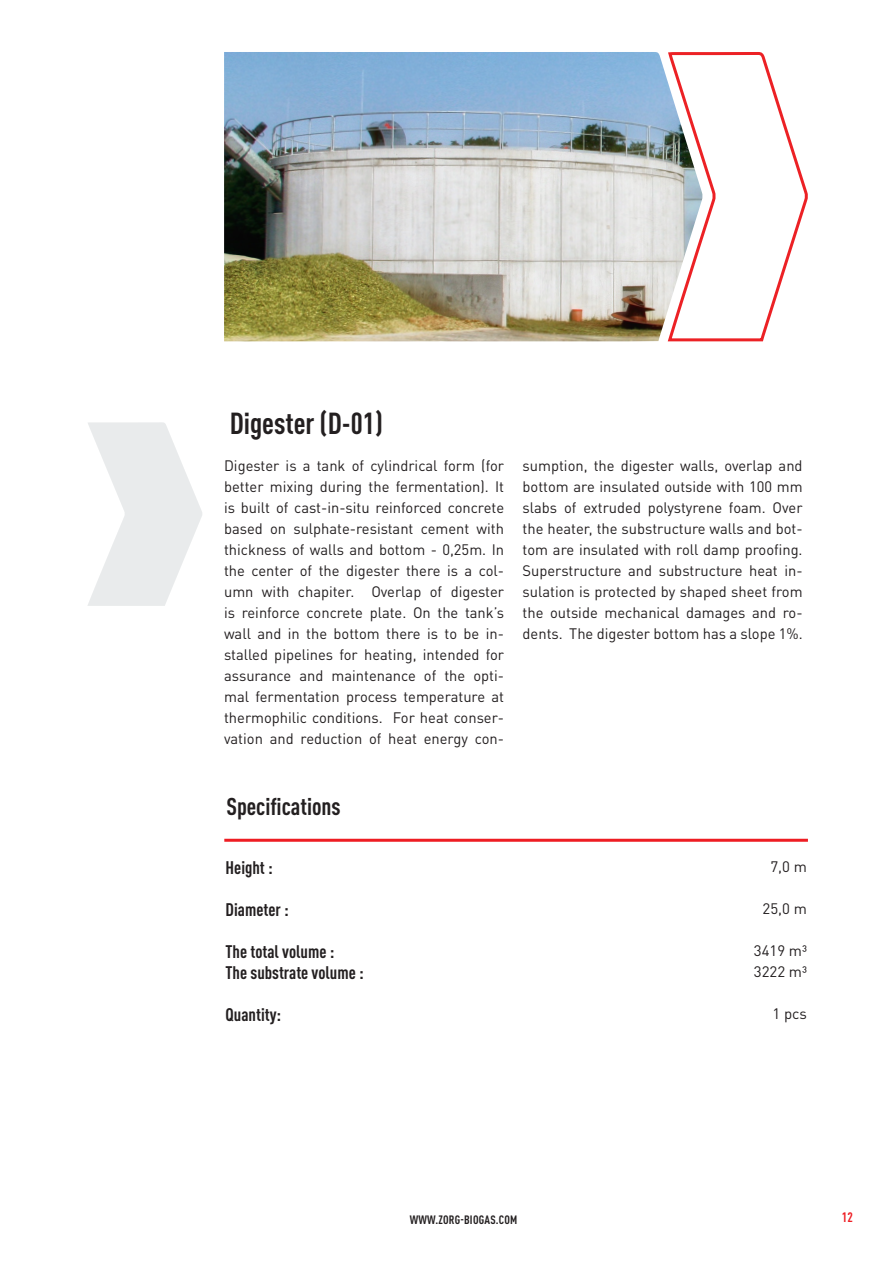
<style>
.page{position:relative;width:893px;height:1263px;background:#fff}
.page>*{position:absolute;margin:0;border:0;box-sizing:border-box;transform-origin:0 0}
.H_big{font:700 condensed 30px "DIN Pro";color:#231f20}
.H_big-2{font:700 condensed 24px "DIN Pro";color:#231f20}
.Тех_хар{font:700 condensed 18px "DIN Pro";color:#231f20}
.Main_text{font:15px/21px "DIN Pro";color:#231f20;text-align:justify}
.t1{font:700 condensed 13.5px "DIN Pro";color:#ee1d23}
.t2{font:700 condensed 12px "DIN Pro";letter-spacing:.02em;color:#231f20}
</style>
<div class="page">
<hr style="left:224px;top:839px;width:584px;height:3px;background:#ee1d23">
<svg style="left:667px;top:52px;width:141px;height:290px"></svg>
<img style="left:224px;top:52px;width:479px;height:289px">
<svg style="left:88px;top:422px;width:114px;height:184px"></svg>
<p class="H_big" style="left:230px;top:400px;width:155px">Digester (D-01)</p>
<p class="Main_text" style="left:224px;top:454px;width:282px">Digester is a tank of cylindrical form (for better mixing during the fermentation). It is built of cast-in-situ reinforced concrete based on sulphate-resistant cement with thickness of walls and bottom - 0,25m. In the center of the digester there is a col&shy;umn with chapiter. Overlap of digester is reinforce concrete plate. On the tank’s wall and in the bottom there is to be in&shy;stalled pipelines for heating, intended for assurance and maintenance of the opti&shy;mal fermentation process temperature at thermophilic conditions. For heat conser&shy;vation and reduction of heat energy con-</p>
<p class="Main_text" style="left:523px;top:454px;width:282px">sumption, the digester walls, overlap and bottom are insulated outside with 100 mm slabs of extruded polystyrene foam. Over the heater, the substructure walls and bot&shy;tom are insulated with roll damp proofing.<br>Superstructure and substructure heat in&shy;sulation is protected by shaped sheet from the outside mechanical damages and ro&shy;dents. The digester bottom has a slope 1%.</p>
<p class="H_big-2" style="left:226px;top:788px;width:116px">Specifications</p>
<p class="Тех_хар" style="left:226px;top:854px;width:49px">Height :</p>
<p class="Тех_хар" style="left:226px;top:896px;width:65px">Diameter :</p>
<p class="Тех_хар" style="left:226px;top:938px;width:110px">The total volume :</p>
<p class="Тех_хар" style="left:226px;top:959px;width:140px">The substrate volume :</p>
<p class="Тех_хар" style="left:226px;top:1001px;width:57px">Quantity:</p>
<p class="Main_text" style="left:770px;top:855px;width:38px">7,0 m</p>
<p class="Main_text" style="left:762px;top:897px;width:46px">25,0 m</p>
<p class="Main_text" style="left:754px;top:939px;width:55px">3419 m³<br>3222 m³</p>
<p class="Main_text" style="left:773px;top:1002px;width:36px">1 pcs</p>
<p class="t2" style="left:410px;top:1210px;width:109px">WWW.ZORG-BIOGAS.COM</p>
<p class="t1" style="left:842px;top:1206px;width:12px">12</p>
</div>
